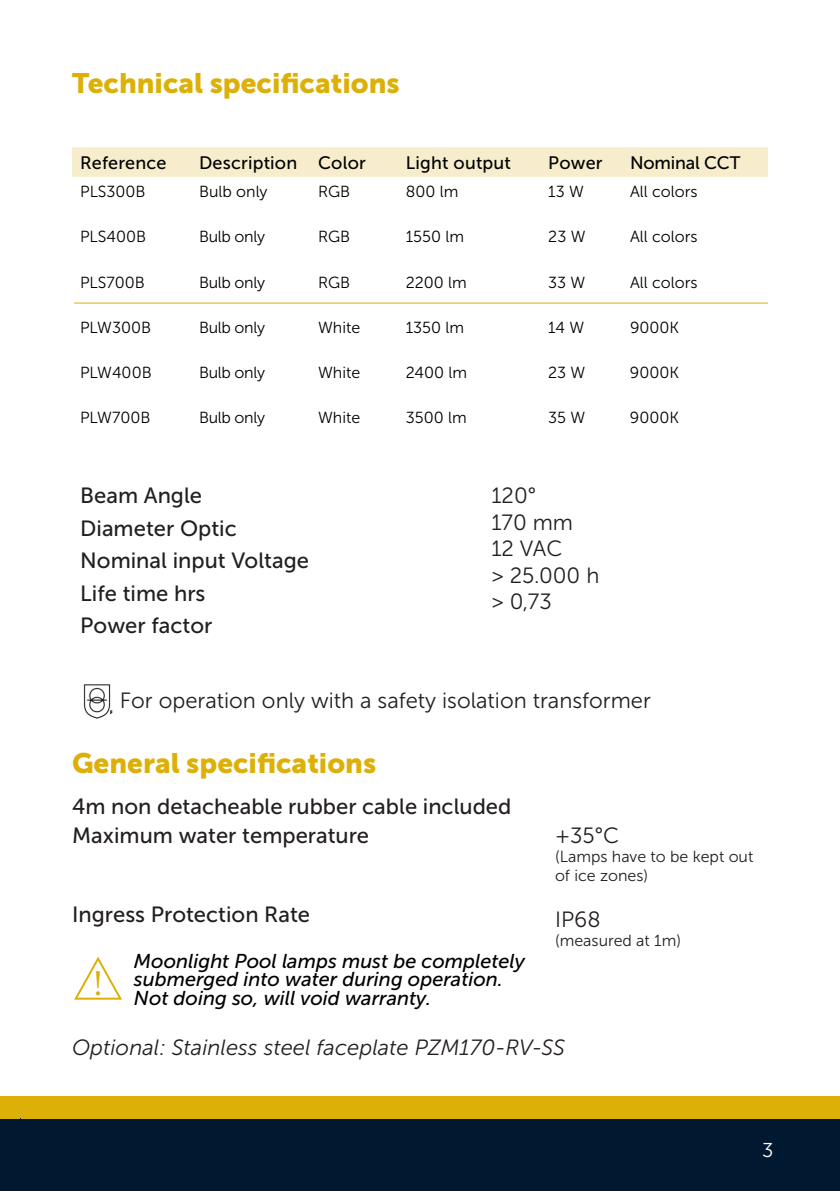
<style>
.page{position:relative;width:840px;height:1191px;background:#fff}
.page>*{position:absolute;margin:0;border:0;box-sizing:border-box;transform-origin:0 0}
.t1{font:36px "Minion Pro";color:#ddb008}
.t2{font:28px "Museo Sans 900";color:#ddb008}
.t3{font:22px/32.4px "Museo Sans 500";color:#231f20}
.t4{font:22px/26.4px "Museo Sans 300";color:#231f20}
.t5{font:italic 22px "Museo Sans 300";color:#231f20}
.t6{font:italic 20px/18px "Museo Sans 500";color:#000}
.t7{font:20px "Museo Sans 300";color:#fff}
.t8{font:18px "Museo Sans 500";letter-spacing:.01em;color:#000}
.t9{font:18px "Museo Sans 500";letter-spacing:-.01em;color:#000}
.t10{font:16px "Museo Sans 300";color:#000}
.t11{font:16px/19.2px "Museo Sans 300";color:#231f20}
.t12{font:16px "Museo Sans 300";letter-spacing:-.02em;color:#000}
</style>
<div class="page">
<div style="left:0;top:1118px;width:839px;height:73px;background:#001930"></div>
<div style="left:0;top:1096px;width:839px;height:22px;background:#ddb008"></div>
<svg style="left:74px;top:956px;width:48px;height:44px"></svg>
<img style="left:83px;top:684px;width:30px;height:35px">
<div style="left:72px;top:147px;width:695px;height:30px;background:#f7eccc"></div>
<hr style="left:74px;top:302px;width:693px;height:1px;background:#ddb008">
<h2 class="t2" style="left:72px;top:67px;width:329px">Technical specifications</h2>
<p class="t8" style="left:80px;top:153px;width:88px">Reference</p>
<p class="t8" style="left:199px;top:153px;width:168px">Description Color</p>
<p class="t8" style="left:405px;top:153px;width:107px">Light output</p>
<p class="t8" style="left:548px;top:153px;width:56px">Power</p>
<p class="t9" style="left:629px;top:153px;width:112px">Nominal CCT</p>
<p class="t10" style="left:80px;top:183px;width:67px">PLS300B</p>
<p class="t10" style="left:199px;top:183px;width:70px">Bulb only</p>
<p class="t10" style="left:318px;top:183px;width:34px">RGB</p>
<p class="t10" style="left:405px;top:183px;width:54px">800 lm</p>
<p class="t10" style="left:548px;top:183px;width:37px">13 W</p>
<p class="t10" style="left:629px;top:183px;width:69px">All colors</p>
<p class="t10" style="left:80px;top:228px;width:68px">PLS400B</p>
<p class="t12" style="left:199px;top:228px;width:67px">Bulb only</p>
<p class="t10" style="left:318px;top:228px;width:34px">RGB</p>
<p class="t10" style="left:405px;top:228px;width:60px">1550 lm</p>
<p class="t10" style="left:548px;top:228px;width:39px">23 W</p>
<p class="t10" style="left:629px;top:228px;width:69px">All colors</p>
<p class="t10" style="left:80px;top:273px;width:66px">PLS700B</p>
<p class="t12" style="left:199px;top:273px;width:67px">Bulb only</p>
<p class="t10" style="left:318px;top:273px;width:34px">RGB</p>
<p class="t10" style="left:405px;top:273px;width:62px">2200 lm</p>
<p class="t10" style="left:548px;top:273px;width:39px">33 W</p>
<p class="t10" style="left:629px;top:273px;width:69px">All colors</p>
<p class="t10" style="left:80px;top:318px;width:73px">PLW300B</p>
<p class="t12" style="left:199px;top:318px;width:67px">Bulb only</p>
<p class="t10" style="left:318px;top:318px;width:44px">White</p>
<p class="t10" style="left:405px;top:318px;width:60px">1350 lm</p>
<p class="t10" style="left:548px;top:318px;width:37px">14 W</p>
<p class="t10" style="left:629px;top:318px;width:51px">9000K</p>
<p class="t10" style="left:80px;top:364px;width:73px">PLW400B</p>
<p class="t12" style="left:199px;top:364px;width:67px">Bulb only</p>
<p class="t10" style="left:318px;top:364px;width:44px">White</p>
<p class="t10" style="left:405px;top:364px;width:63px">2400 lm</p>
<p class="t10" style="left:548px;top:364px;width:39px">23 W</p>
<p class="t10" style="left:629px;top:364px;width:51px">9000K</p>
<p class="t10" style="left:80px;top:409px;width:72px">PLW700B</p>
<p class="t12" style="left:199px;top:409px;width:67px">Bulb only</p>
<p class="t10" style="left:318px;top:409px;width:44px">White</p>
<p class="t10" style="left:405px;top:409px;width:62px">3500 lm</p>
<p class="t10" style="left:548px;top:409px;width:39px">35 W</p>
<p class="t10" style="left:629px;top:409px;width:51px">9000K</p>
<h3 class="t3" style="left:80px;top:479px;width:123px">Beam Angle</h3>
<h3 class="t4" style="left:491px;top:483px;width:109px">120°<br>170 mm<br>12 VAC<br>&gt; 25.000 h &gt; 0,73</h3>
<h3 class="t3" style="left:80px;top:512px;width:230px">Diameter Optic<br>Nominal input Voltage<br>Life time hrs<br>Power factor</h3>
<h3 class="t4" style="left:120px;top:687px;width:532px">For operation only with a safety isolation transformer</h3>
<h2 class="t2" style="left:72px;top:747px;width:305px">General specifications</h2>
<h3 class="t3" style="left:72px;top:790px;width:440px">4m non detacheable rubber cable included</h3>
<h3 class="t3" style="left:72px;top:819px;width:298px">Maximum water temperature</h3>
<h3 class="t3" style="left:72px;top:898px;width:239px">Ingress Protection Rate</h3>
<h1 class="t1" style="left:93px;top:959px;width:11px">!</h1>
<p class="t6" style="left:134px;top:952px;width:392px">Moonlight Pool lamps must be completely submerged into water during operation.<br>Not doing so, will void warranty.</p>
<h3 class="t4" style="left:554px;top:822px;width:66px">+35°C</h3>
<p class="t11" style="left:554px;top:847px;width:200px">(Lamps have to be kept out of ice zones)</p>
<h3 class="t4" style="left:554px;top:906px;width:47px">IP68</h3>
<p class="t11" style="left:554px;top:931px;width:127px">(measured at 1m)</p>
<h3 class="t5" style="left:72px;top:1035px;width:494px">Optional: Stainless steel faceplate PZM170-RV-SS</h3>
<p class="t7" style="left:761px;top:1139px;width:13px">3</p>
</div>
